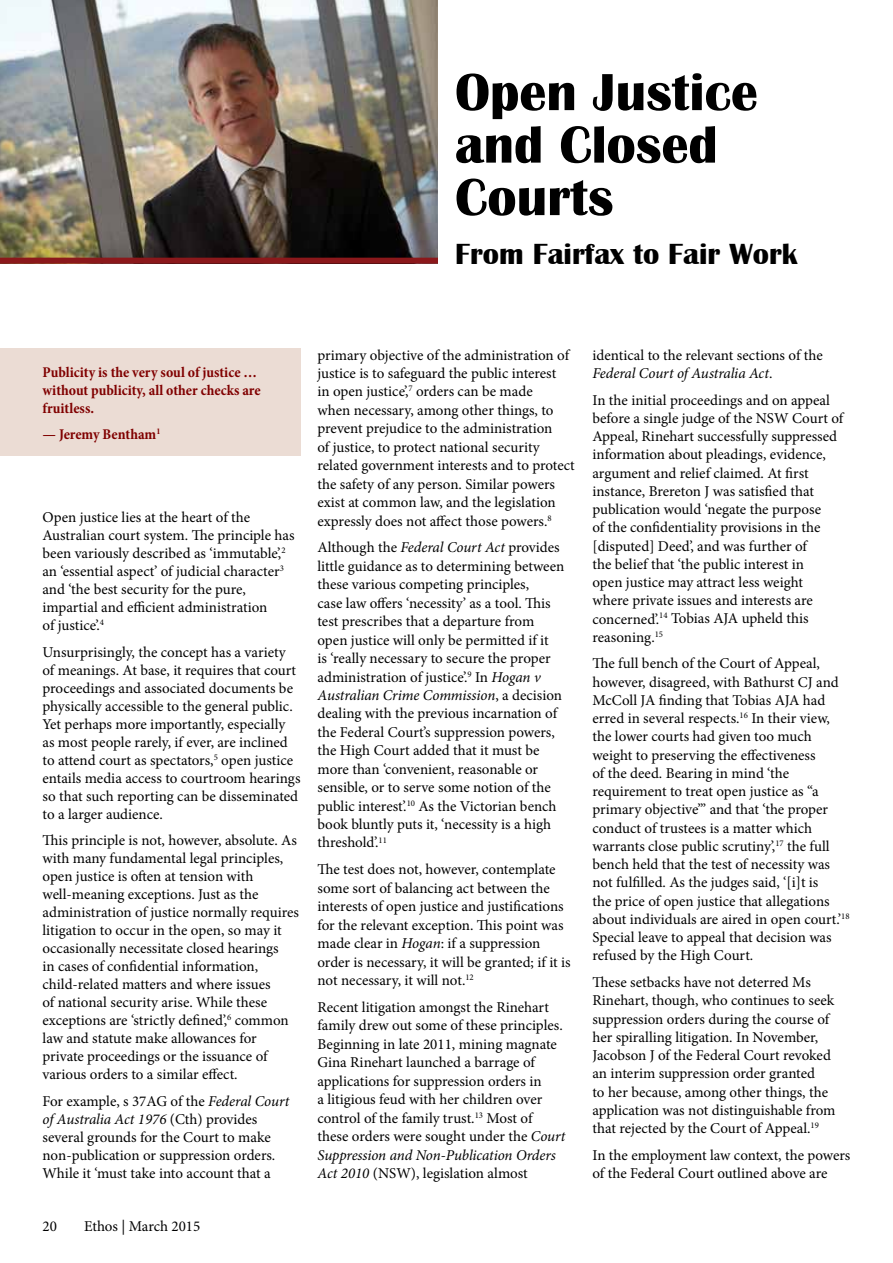
<style>
.page{position:relative;width:893px;height:1263px;background:#fff}
.page>*{position:absolute;margin:0;border:0;box-sizing:border-box;transform-origin:0 0}
.t1{font:700 54px/52.5px "Britannic";color:#000}
.t2{font:700 30px "Britannic";color:#000}
.t3{font:15px/18.5px "Minion Pro";color:#000}
.t4{font:700 condensed 15px/18px "Minion Pro";color:#800000}
.s1{font-style:italic}
</style>
<div class="page">
<img style="left:0;top:0;width:438px;height:258px">
<div style="left:0;top:258px;width:438px;height:6px;background:#8b181b"></div>
<div style="left:0;top:349px;width:300px;height:107px;background:#ebdcd4"></div>
<h1 class="t1" style="left:455px;top:66px;width:304px">Open Justice and Closed<br>Courts</h1>
<h2 class="t2" style="left:455px;top:237px;width:344px">From Fairfax to Fair Work</h2>
<p class="t4" style="left:43px;top:363px;width:220px">Publicity is the very soul of justice … without publicity, all other checks are fruitless.</p>
<p class="t4" style="left:43px;top:425px;width:119px">— Jeremy Bentham<sup>1</sup></p>
<p class="t3" style="left:43px;top:509px;width:253px;line-height:18px">Open justice lies at the heart of the Australian court system. The principle has been variously described as ‘immutable’,<sup>2 </sup>an ‘essential aspect’ of judicial character<sup>3 </sup>and ‘the best security for the pure, impartial and efficient administration<br>of justice’.<sup>4</sup></p>
<p class="t3" style="left:43px;top:643px;width:259px;line-height:18px">Unsurprisingly, the concept has a variety of meanings. At base, it requires that court proceedings and associated documents be physically accessible to the general public.<br>Yet perhaps more importantly, especially as most people rarely, if ever, are inclined to attend court as spectators,<sup>5</sup> open justice entails media access to courtroom hearings so that such reporting can be disseminated to a larger audience.</p>
<p class="t3" style="left:43px;top:832px;width:258px;line-height:18px">This principle is not, however, absolute. As with many fundamental legal principles, open justice is often at tension with well-meaning exceptions. Just as the administration of justice normally requires litigation to occur in the open, so may it occasionally necessitate closed hearings<br>in cases of confidential information, child-related matters and where issues<br>of national security arise. While these exceptions are ‘strictly defined’,<sup>6</sup> common law and statute make allowances for private proceedings or the issuance of various orders to a similar effect.</p>
<p class="t3" style="left:43px;top:1092px;width:248px;line-height:18px">For example, s 37AG of the <span class="s1">Federal Court of Australia Act 1976</span> (Cth) provides several grounds for the Court to make non-publication or suppression orders.<br>While it ‘must take into account that a</p>
<p class="t3" style="left:43px;top:1217px;width:16px">20</p>
<p class="t3" style="left:84px;top:1217px;width:118px">Ethos | March 2015</p>
<p class="t3" style="left:317px;top:346px;width:259px">primary objective of the administration of justice is to safeguard the public interest<br>in open justice’,<sup>7</sup> orders can be made<br>when necessary, among other things, to prevent prejudice to the administration<br>of justice, to protect national security related government interests and to protect the safety of any person. Similar powers exist at common law, and the legislation expressly does not affect those powers.<sup>8</sup></p>
<p class="t3" style="left:317px;top:538px;width:248px">Although the <span class="s1">Federal Court Act</span> provides little guidance as to determining between these various competing principles,<br>case law offers ‘necessity’ as a tool. This test prescribes that a departure from open justice will only be permitted if it<br>is ‘really necessary to secure the proper administration of justice’.<sup>9</sup> In <span class="s1">Hogan v Australian Crime Commission</span>, a decision dealing with the previous incarnation of the Federal Court’s suppression powers, the High Court added that it must be more than ‘convenient, reasonable or sensible, or to serve some notion of the public interest’.<sup>10</sup> As the Victorian bench book bluntly puts it, ‘necessity is a high threshold’.<sup>11</sup></p>
<p class="t3" style="left:317px;top:860px;width:255px">The test does not, however, contemplate some sort of balancing act between the interests of open justice and justifications for the relevant exception. This point was made clear in <span class="s1">Hogan</span>: if a suppression order is necessary, it will be granted; if it is not necessary, it will not.<sup>12</sup></p>
<p class="t3" style="left:317px;top:998px;width:249px">Recent litigation amongst the Rinehart family drew out some of these principles.<br>Beginning in late 2011, mining magnate Gina Rinehart launched a barrage of applications for suppression orders in<br>a litigious feud with her children over control of the family trust.<sup>13</sup> Most of these orders were sought under the <span class="s1">Court Suppression and Non-Publication Orders Act 2010</span> (NSW), legislation almost</p>
<p class="t3" style="left:592px;top:346px;width:232px">identical to the relevant sections of the<br><span class="s1">Federal Court of Australia Act</span>.</p>
<p class="t3" style="left:592px;top:391px;width:252px">In the initial proceedings and on appeal before a single judge of the NSW Court of Appeal, Rinehart successfully suppressed information about pleadings, evidence, argument and relief claimed. At first instance, Brereton J was satisfied that publication would ‘negate the purpose<br>of the confidentiality provisions in the [disputed] Deed’, and was further of<br>the belief that ‘the public interest in<br>open justice may attract less weight<br>where private issues and interests are concerned’.<sup>14</sup> Tobias AJA upheld this reasoning.<sup>15</sup></p>
<p class="t3" style="left:592px;top:655px;width:259px">The full bench of the Court of Appeal, however, disagreed, with Bathurst CJ and McColl JA finding that Tobias AJA had erred in several respects.<sup>16</sup> In their view, the lower courts had given too much weight to preserving the effectiveness<br>of the deed. Bearing in mind ‘the requirement to treat open justice as “a primary objective”’ and that ‘the proper conduct of trustees is a matter which warrants close public scrutiny’,<sup>17</sup> the full bench held that the test of necessity was not fulfilled. As the judges said, ‘[i]t is<br>the price of open justice that allegations about individuals are aired in open court.’<sup>18<br></sup>Special leave to appeal that decision was refused by the High Court.</p>
<p class="t3" style="left:592px;top:973px;width:245px">These setbacks have not deterred Ms Rinehart, though, who continues to seek suppression orders during the course of her spiralling litigation. In November, Jacobson J of the Federal Court revoked an interim suppression order granted<br>to her because, among other things, the application was not distinguishable from that rejected by the Court of Appeal.<sup>19</sup></p>
<p class="t3" style="left:592px;top:1146px;width:259px">In the employment law context, the powers of the Federal Court outlined above are</p>
</div>
